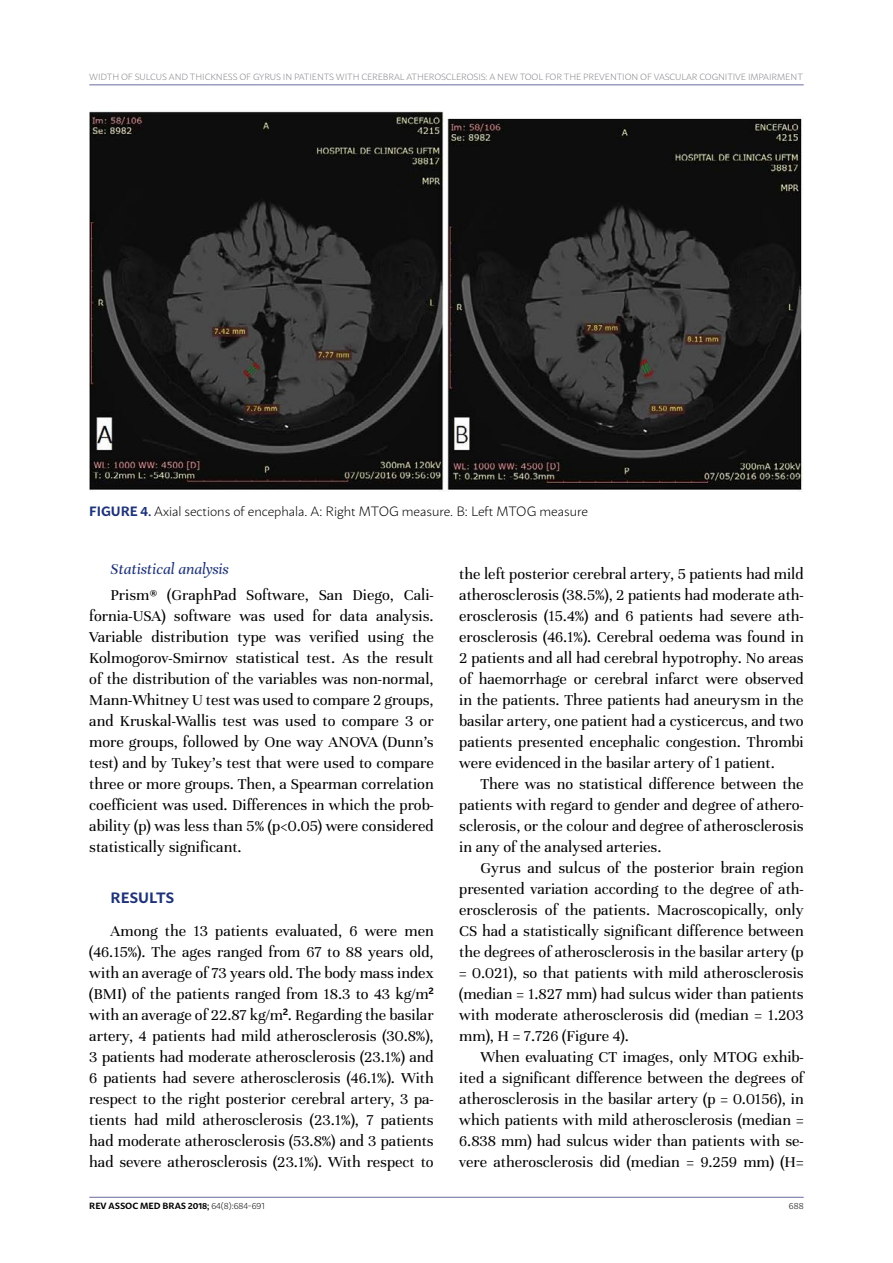
<style>
.page{position:relative;width:893px;height:1263px;background:#fff}
.page>*{position:absolute;margin:0;border:0;box-sizing:border-box;transform-origin:0 0}
.t1{font:16.5px/21px "Unna";color:#000;text-align:justify}
.t2{font:italic 16.5px "Unna";color:#1e3278}
.t3{font:600 15px "Mato Sans";color:#1e3278}
.t4{font:200 13.5px "Mato Sans";color:#000}
.t5{font:200 9px "Mato Sans";letter-spacing:-.01em;color:#808285}
.t6{font:600 9px "Mato Sans";color:#000}
.t7{font:200 9px "Mato Sans";color:#000}
.s1{font-weight:600;color:#1e3278}
.s2{font-weight:200}
</style>
<div class="page">
<hr style="left:89px;top:85px;width:715px;height:1px;background:#696c9f">
<hr style="left:89px;top:1197px;width:715px;height:1px;background:#696c9f">
<img style="left:89px;top:111px;width:714px;height:380px">
<p class="t5" style="left:89px;top:68px;width:715px">WIDTH OF SULCUS AND THICKNESS OF GYRUS IN PATIENTS WITH CEREBRAL ATHEROSCLEROSIS: A NEW TOOL FOR THE PREVENTION OF VASCULAR COGNITIVE IMPAIRMENT</p>
<p class="t4" style="left:89px;top:499px;width:500px"><span class="s1">FIGURE 4.</span> Axial sections of encephala. A: Right MTOG measure. B: Left MTOG measure</p>
<p class="t2" style="left:111px;top:559px;width:120px">Statistical analysis</p>
<p class="t1" style="left:89px;top:585px;width:346px;text-indent:21px">Prism® (GraphPad Software, San Diego, Cali&shy;fornia-USA) software was used for data analysis.<br>Variable distribution type was verified using the Kolmogorov-Smirnov statistical test. As the result of the distribution of the variables was non-normal, Mann-Whitney U test was used to compare 2 groups, and Kruskal-Wallis test was used to compare 3 or more groups, followed by One way ANOVA (Dunn’s test) and by Tukey’s test that were used to compare three or more groups. Then, a Spearman correlation coefficient was used. Differences in which the prob&shy;ability (p) was less than 5% (p&lt;0.05) were considered statistically significant.</p>
<p class="t3" style="left:111px;top:884px;width:65px">RESULTS</p>
<p class="t1" style="left:89px;top:920px;width:346px;text-indent:21px">Among the 13 patients evaluated, 6 were men (46.15%). The ages ranged from 67 to 88 years old, with an average of 73 years old. The body mass index (BMI) of the patients ranged from 18.3 to 43 kg/m<sup>2 </sup>with an average of 22.87 kg/m<sup>2</sup>. Regarding the basilar artery, 4 patients had mild atherosclerosis (30.8%), 3 patients had moderate atherosclerosis (23.1%) and 6 patients had severe atherosclerosis (46.1%). With respect to the right posterior cerebral artery, 3 pa&shy;tients had mild atherosclerosis (23.1%), 7 patients had moderate atherosclerosis (53.8%) and 3 patients had severe atherosclerosis (23.1%). With respect to</p>
<p class="t1" style="left:459px;top:563px;width:346px">the left posterior cerebral artery, 5 patients had mild atherosclerosis (38.5%), 2 patients had moderate ath&shy;erosclerosis (15.4%) and 6 patients had severe ath&shy;erosclerosis (46.1%). Cerebral oedema was found in 2 patients and all had cerebral hypotrophy. No areas of haemorrhage or cerebral infarct were observed in the patients. Three patients had aneurysm in the basilar artery, one patient had a cysticercus, and two patients presented encephalic congestion. Thrombi were evidenced in the basilar artery of 1 patient.</p>
<p class="t1" style="left:459px;top:774px;width:346px;text-indent:21px">There was no statistical difference between the patients with regard to gender and degree of athero&shy;sclerosis, or the colour and degree of atherosclerosis in any of the analysed arteries.</p>
<p class="t1" style="left:459px;top:858px;width:346px;text-indent:21px">Gyrus and sulcus of the posterior brain region presented variation according to the degree of ath&shy;erosclerosis of the patients. Macroscopically, only CS had a statistically significant difference between the degrees of atherosclerosis in the basilar artery (p = 0.021), so that patients with mild atherosclerosis (median = 1.827 mm) had sulcus wider than patients with moderate atherosclerosis did (median = 1.203 mm), H = 7.726 (Figure 4).</p>
<p class="t1" style="left:459px;top:1047px;width:346px;text-indent:21px">When evaluating CT images, only MTOG exhib&shy;ited a significant difference between the degrees of atherosclerosis in the basilar artery (p = 0.0156), in which patients with mild atherosclerosis (median = 6.838 mm) had sulcus wider than patients with se&shy;vere atherosclerosis did (median = 9.259 mm) (H=</p>
<p class="t6" style="left:89px;top:1198px;width:177px">REV ASSOC MED BRAS 2018; <span class="s2">64(8):684-691</span></p>
<p class="t7" style="left:789px;top:1198px;width:16px">688</p>
</div>
